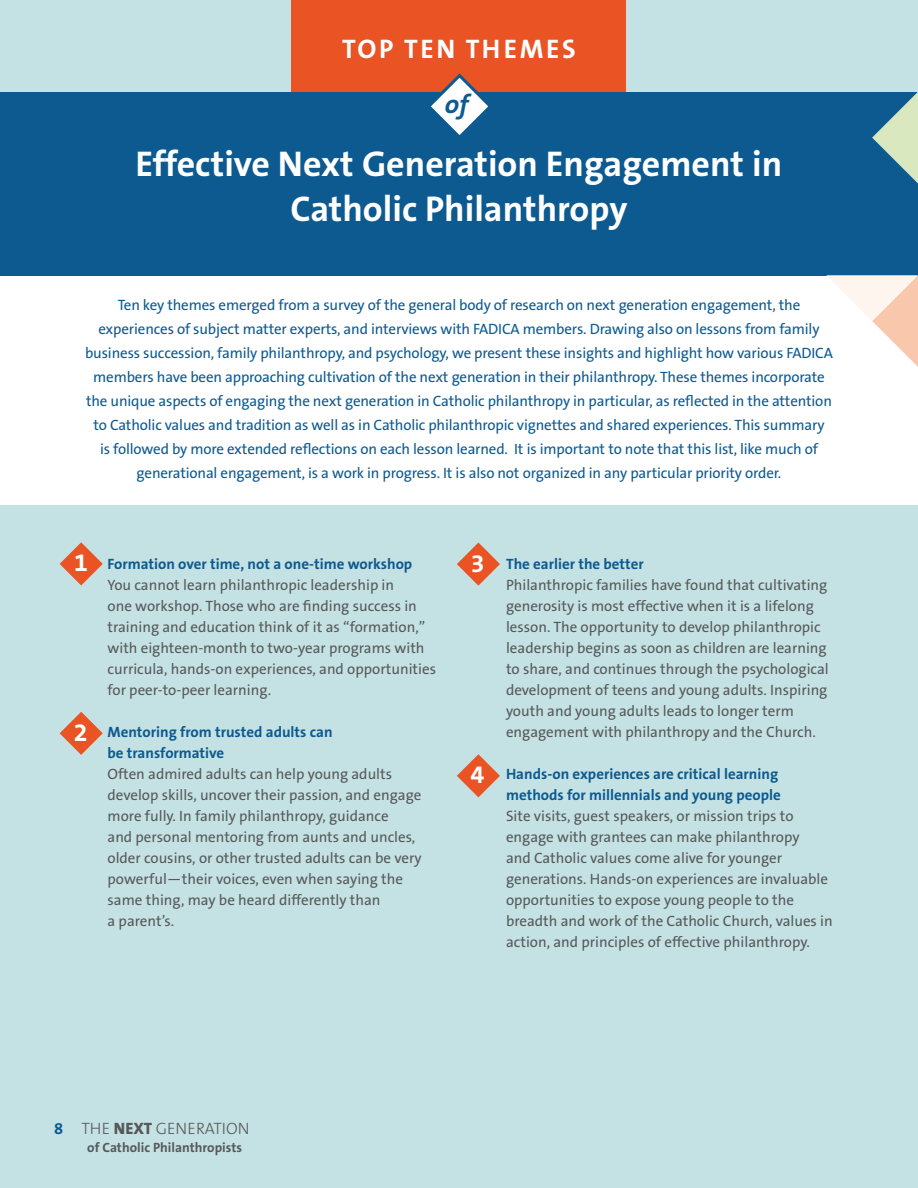
<style>
.page{position:relative;width:918px;height:1188px;background:#c4e2e3}
.page>*{position:absolute;margin:0;border:0;box-sizing:border-box;transform-origin:0 0}
.t1{font:700 36px/45px "The Sans B7";color:#fff;text-align:center}
.t2{font:700 27px "The Sans B7";letter-spacing:.1em;color:#fff}
.t3{font:italic 700 26.4px "The Sans B7";color:#0d5a91}
.t4{font:700 25.2px "The Sans B7";color:#fff}
.t5{font:300 16.5px "The Sans B3";color:#57585a}
.t6{font:15px/21px "The Sans B5 Plain";color:#57585a}
.t7{font:15px/24px "The Sans B5 Plain";letter-spacing:-.01em;color:#0d5a91;text-align:center}
.t8{font:700 15px/21px "The Sans B7";color:#0d5a91}
.t9{font:700 13.5px "The Sans B7";color:#57585a}
.s1{font-family:"The Sans B7";font-weight:700;color:#0d5a91}
.s2{font-family:"The Sans B8";font-weight:800}
</style>
<div class="page">
<div style="left:0;top:265px;width:918px;height:240px;background:#fff"></div>
<div style="left:292px;top:0;width:334px;height:134px;background:#ea5324"></div>
<div style="left:0;top:92px;width:918px;height:183px;background:#0d5a91"></div>
<svg style="left:431px;top:73px;width:57px;height:62px"></svg>
<svg style="left:60px;top:542px;width:43px;height:43px"></svg>
<svg style="left:60px;top:712px;width:43px;height:43px"></svg>
<svg style="left:457px;top:543px;width:43px;height:43px"></svg>
<svg style="left:457px;top:754px;width:43px;height:43px"></svg>
<svg style="left:872px;top:92px;width:46px;height:91px"></svg>
<svg style="left:826px;top:275px;width:92px;height:92px"></svg>
<h2 class="t2" style="left:342px;top:34px;width:235px">TOP TEN THEMES</h2>
<h3 class="t3" style="left:445px;top:90px;width:25px">of</h3>
<h1 class="t1" style="left:136px;top:142px;width:648px">Effective Next Generation Engagement in<br>Catholic Philanthropy</h1>
<p class="t7" style="left:85px;top:293px;width:749px">Ten key themes emerged from a survey of the general body of research on next generation engagement, the experiences of subject matter experts, and interviews with FADICA members. Drawing also on lessons from family business succession, family philanthropy, and psychology, we present these insights and highlight how various FADICA members have been approaching cultivation of the next generation in their philanthropy. These themes incorporate the unique aspects of engaging the next generation in Catholic philanthropy in particular, as reflected in the attention to Catholic values and tradition as well as in Catholic philanthropic vignettes and shared experiences. This summary<br>is followed by more extended reflections on each lesson learned. It is important to note that this list, like much of generational engagement, is a work in progress. It is also not organized in any particular priority order.</p>
<h3 class="t4" style="left:74px;top:549px;width:15px">1</h3>
<h3 class="t4" style="left:74px;top:719px;width:15px">2</h3>
<p class="t8" style="left:108px;top:554px;width:306px">Formation over time, not a one-time workshop</p>
<p class="t6" style="left:108px;top:575px;width:330px">You cannot learn philanthropic leadership in<br>one workshop. Those who are finding success in training and education think of it as “formation,” with eighteen-month to two-year programs with curricula, hands-on experiences, and opportunities for peer-to-peer learning.</p>
<p class="t8" style="left:108px;top:722px;width:227px">Mentoring from trusted adults can be transformative</p>
<p class="t6" style="left:108px;top:764px;width:316px">Often admired adults can help young adults develop skills, uncover their passion, and engage more fully. In family philanthropy, guidance<br>and personal mentoring from aunts and uncles, older cousins, or other trusted adults can be very powerful—their voices, even when saying the same thing, may be heard differently than<br>a parent’s.</p>
<h3 class="t4" style="left:471px;top:550px;width:15px">3</h3>
<h3 class="t4" style="left:470px;top:761px;width:15px">4</h3>
<p class="t8" style="left:506px;top:554px;width:139px">The earlier the better</p>
<p class="t6" style="left:506px;top:575px;width:324px">Philanthropic families have found that cultivating generosity is most effective when it is a lifelong lesson. The opportunity to develop philanthropic leadership begins as soon as children are learning to share, and continues through the psychological development of teens and young adults. Inspiring youth and young adults leads to longer term engagement with philanthropy and the Church.</p>
<p class="t8" style="left:506px;top:764px;width:276px">Hands-on experiences are critical learning methods for millennials and young people</p>
<p class="t6" style="left:506px;top:806px;width:328px">Site visits, guest speakers, or mission trips to engage with grantees can make philanthropy<br>and Catholic values come alive for younger generations. Hands-on experiences are invaluable opportunities to expose young people to the breadth and work of the Catholic Church, values in action, and principles of effective philanthropy.</p>
<p class="t5" style="left:54px;top:1120px;width:197px"><span class="s1">8</span> THE <span class="s2">NEXT</span> GENERATION</p>
<p class="t9" style="left:87px;top:1140px;width:156px">of Catholic Philanthropists</p>
</div>
